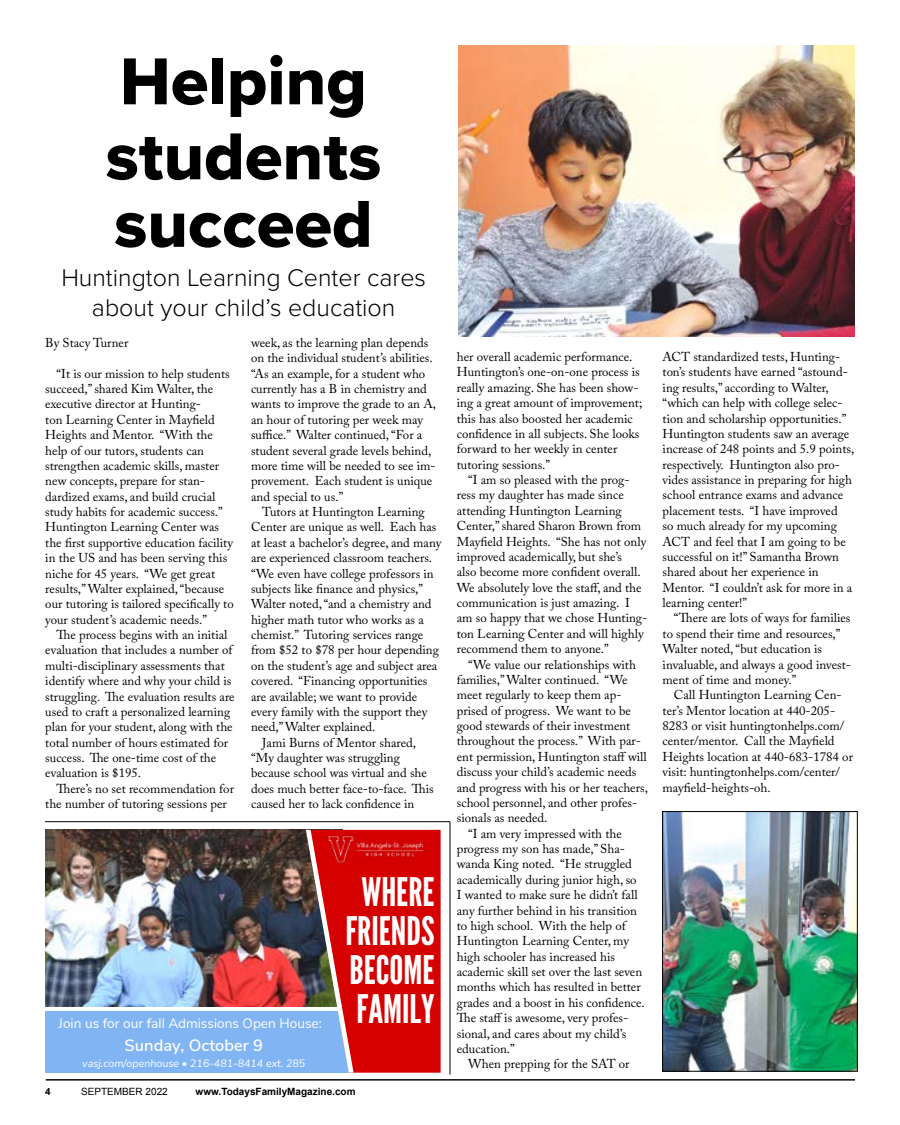
<style>
.page{position:relative;width:900px;height:1125px;background:#fff}
.page>*{position:absolute;margin:0;border:0;box-sizing:border-box;transform-origin:0 0}
.t1{font:68.75px/75px "Proxima Nova Extrabld";color:#000}
.t2{font:39.25px/39.1px "League Gothic";color:#fff;text-align:center}
.t3{font:300 25px/30px "Proxima Nova";color:#000;text-align:center}
.t4{font:600 16.38px "Nunito Sans";color:#fff}
.t5{font:13.62px "Nunito Sans";color:#fff}
.t6{font:12.75px/15.4px "Adobe Caslon Pro";color:#000}
.t7{font:italic 10.62px "Nunito Sans";color:#fff}
.t8{font:700 10px "Arial";color:#000}
.t9{font:10px "Arial";color:#000}
</style>
<div class="page">
<hr style="left:46px;top:1080px;width:809px;height:1px;background:#000">
<hr style="left:45px;top:821px;width:405px;height:1px;background:#000">
<img style="left:458px;top:45px;width:397px;height:292px">
<hr style="left:450px;top:822px;width:1px;height:253px;background:#000">
<img style="left:45px;top:830px;width:261px;height:177px">
<div style="left:45px;top:1011px;width:309px;height:62px;background:#81b4f3"></div>
<svg style="left:306px;top:830px;width:135px;height:243px;background:#c12125"></svg>
<img style="left:315px;top:834px;width:126px;height:32px">
<img style="left:664px;top:813px;width:191px;height:256px">
<div style="left:662px;top:811px;width:195px;height:260px;border:1px solid #000"></div>
<h1 class="t1" style="left:105px;top:43px;width:277px">Helping students</h1>
<h1 class="t1" style="left:114px;top:185px;width:260px">succeed</h1>
<h3 class="t3" style="left:61px;top:261px;width:366px">Huntington Learning Center cares about your child’s education</h3>
<p class="t6" style="left:45px;top:335px;width:85px">By Stacy Turner</p>
<p class="t6" style="left:45px;top:366px;width:190px;text-indent:11px">“It is our mission to help students succeed,” shared Kim Walter, the executive director at Hunting-<br>ton Learning Center in Mayfield Heights and Mentor. “With the help of our tutors, students can strengthen academic skills, master new concepts, prepare for stan&shy;dardized exams, and build crucial study habits for academic success.” Huntington Learning Center was the first supportive education facility in the US and has been serving this niche for 45 years. “We get great results,” Walter explained, “because our tutoring is tailored specifically to your student’s academic needs.”</p>
<p class="t6" style="left:45px;top:627px;width:191px;text-indent:11px">The process begins with an initial evaluation that includes a number of multi-disciplinary assessments that identify where and why your child is struggling. The evaluation results are used to craft a personalized learning plan for your student, along with the total number of hours estimated for success. The one-time cost of the evaluation is $195.</p>
<p class="t6" style="left:45px;top:781px;width:190px;text-indent:11px">There’s no set recommendation for the number of tutoring sessions per</p>
<p class="t6" style="left:251px;top:335px;width:187px">week, as the learning plan depends on the individual student’s abilities. “As an example, for a student who currently has a B in chemistry and wants to improve the grade to an A, an hour of tutoring per week may suffice.” Walter continued, “For a student several grade levels behind, more time will be needed to see im&shy;provement. Each student is unique and special to us.”</p>
<p class="t6" style="left:262px;top:504px;width:164px">Tutors at Huntington Learning</p>
<p class="t6" style="left:251px;top:519px;width:187px">Center are unique as well. Each has</p>
<p class="t6" style="left:251px;top:535px;width:192px">at least a bachelor’s degree, and many</p>
<p class="t6" style="left:251px;top:550px;width:183px">are experienced classroom teachers.</p>
<p class="t6" style="left:251px;top:565px;width:184px">“We even have college professors in</p>
<p class="t6" style="left:251px;top:581px;width:174px">subjects like finance and physics,”</p>
<p class="t6" style="left:251px;top:596px;width:182px">Walter noted, “and a chemistry and</p>
<p class="t6" style="left:251px;top:612px;width:174px">higher math tutor who works as a</p>
<p class="t6" style="left:251px;top:627px;width:174px">chemist.” Tutoring services range</p>
<p class="t6" style="left:251px;top:642px;width:189px">from $52 to $78 per hour depending</p>
<p class="t6" style="left:251px;top:658px;width:188px">on the student’s age and subject area</p>
<p class="t6" style="left:251px;top:673px;width:178px">covered. “Financing opportunities</p>
<p class="t6" style="left:251px;top:688px;width:168px">are available; we want to provide</p>
<p class="t6" style="left:251px;top:704px;width:178px">every family with the support they</p>
<p class="t6" style="left:251px;top:719px;width:126px">need,” Walter explained.</p>
<p class="t6" style="left:262px;top:735px;width:155px">Jami Burns of Mentor shared,</p>
<p class="t6" style="left:251px;top:750px;width:150px">“My daughter was struggling</p>
<p class="t6" style="left:251px;top:765px;width:177px">because school was virtual and she</p>
<p class="t6" style="left:251px;top:781px;width:184px">does much better face-to-face. This</p>
<p class="t6" style="left:251px;top:796px;width:165px">caused her to lack confidence in</p>
<h2 class="t2" style="left:345px;top:873px;width:91px">WHERE<br>FRIENDS<br>BECOME</h2>
<p class="t5" style="left:59px;top:1013px;width:265px">Join us for our fall Admissions Open House:</p>
<p class="t4" style="left:125px;top:1033px;width:140px">Sunday, October 9</p>
<p class="t7" style="left:82px;top:1056px;width:225px">vasj.com/openhouse • 216-481-8414 ext. 285</p>
<h2 class="t2" style="left:357px;top:990px;width:79px">FAMILY</h2>
<p class="t8" style="left:45px;top:1085px;width:7px">4</p>
<p class="t9" style="left:81px;top:1085px;width:88px">SEPTEMBER 2022</p>
<p class="t8" style="left:196px;top:1085px;width:162px">www.TodaysFamilyMagazine.com</p>
<p class="t6" style="left:457px;top:349px;width:187px">her overall academic performance.<br>Huntington’s one-on-one process is really amazing. She has been show&shy;ing a great amount of improvement; this has also boosted her academic confidence in all subjects. She looks forward to her weekly in center tutoring sessions.”</p>
<p class="t6" style="left:457px;top:472px;width:192px;text-indent:11px">“I am so pleased with the prog&shy;ress my daughter has made since attending Huntington Learning Center,” shared Sharon Brown from Mayfield Heights. “She has not only improved academically, but she’s<br>also become more confident overall.<br>We absolutely love the staff, and the communication is just amazing. I am so happy that we chose Hunting&shy;ton Learning Center and will highly recommend them to anyone.”</p>
<p class="t6" style="left:468px;top:657px;width:169px">“We value our relationships with</p>
<p class="t6" style="left:457px;top:672px;width:172px">families,” Walter continued. “We</p>
<p class="t6" style="left:457px;top:687px;width:166px">meet regularly to keep them ap-</p>
<p class="t6" style="left:457px;top:703px;width:176px">prised of progress. We want to be</p>
<p class="t6" style="left:457px;top:718px;width:175px">good stewards of their investment</p>
<p class="t6" style="left:457px;top:733px;width:186px">throughout the process.” With par-</p>
<p class="t6" style="left:457px;top:749px;width:192px">ent permission, Huntington staff will</p>
<p class="t6" style="left:457px;top:764px;width:181px">discuss your child’s academic needs</p>
<p class="t6" style="left:457px;top:780px;width:193px">and progress with his or her teachers,</p>
<p class="t6" style="left:457px;top:795px;width:182px">school personnel, and other profes-</p>
<p class="t6" style="left:457px;top:810px;width:92px">sionals as needed.</p>
<p class="t6" style="left:468px;top:826px;width:155px">“I am very impressed with the</p>
<p class="t6" style="left:457px;top:841px;width:170px">progress my son has made,” Sha-</p>
<p class="t6" style="left:457px;top:856px;width:177px">wanda King noted. “He struggled</p>
<p class="t6" style="left:457px;top:872px;width:181px">academically during junior high, so</p>
<p class="t6" style="left:457px;top:887px;width:182px">I wanted to make sure he didn’t fall</p>
<p class="t6" style="left:457px;top:903px;width:182px">any further behind in his transition</p>
<p class="t6" style="left:457px;top:918px;width:170px">to high school. With the help of</p>
<p class="t6" style="left:457px;top:933px;width:174px">Huntington Learning Center, my</p>
<p class="t6" style="left:457px;top:949px;width:160px">high schooler has increased his</p>
<p class="t6" style="left:457px;top:964px;width:187px">academic skill set over the last seven</p>
<p class="t6" style="left:457px;top:979px;width:185px">months which has resulted in better</p>
<p class="t6" style="left:457px;top:995px;width:189px">grades and a boost in his confidence.</p>
<p class="t6" style="left:457px;top:1010px;width:173px">The staff is awesome, very profes-</p>
<p class="t6" style="left:457px;top:1026px;width:171px">sional, and cares about my child’s</p>
<p class="t6" style="left:457px;top:1041px;width:60px">education.”</p>
<p class="t6" style="left:468px;top:1056px;width:163px">When prepping for the SAT or</p>
<p class="t6" style="left:663px;top:349px;width:193px">ACT standardized tests, Hunting&shy;ton’s students have earned “astound&shy;ing results,” according to Walter, “which can help with college selec&shy;tion and scholarship opportunities.” Huntington students saw an average increase of 248 points and 5.9 points, respectively. Huntington also pro&shy;vides assistance in preparing for high school entrance exams and advance placement tests. “I have improved<br>so much already for my upcoming ACT and feel that I am going to be successful on it!” Samantha Brown shared about her experience in Mentor. “I couldn’t ask for more in a learning center!”</p>
<p class="t6" style="left:663px;top:610px;width:190px;text-indent:11px">“There are lots of ways for families to spend their time and resources,”<br>Walter noted, “but education is invaluable, and always a good invest&shy;ment of time and money.”</p>
<p class="t6" style="left:663px;top:687px;width:192px;text-indent:11px">Call Huntington Learning Cen&shy;ter’s Mentor location at 440-205- 8283 or visit huntingtonhelps.com/ center/mentor. Call the Mayfield Heights location at 440-683-1784 or visit: huntingtonhelps.com/center/ mayfield-heights-oh.</p>
</div>
